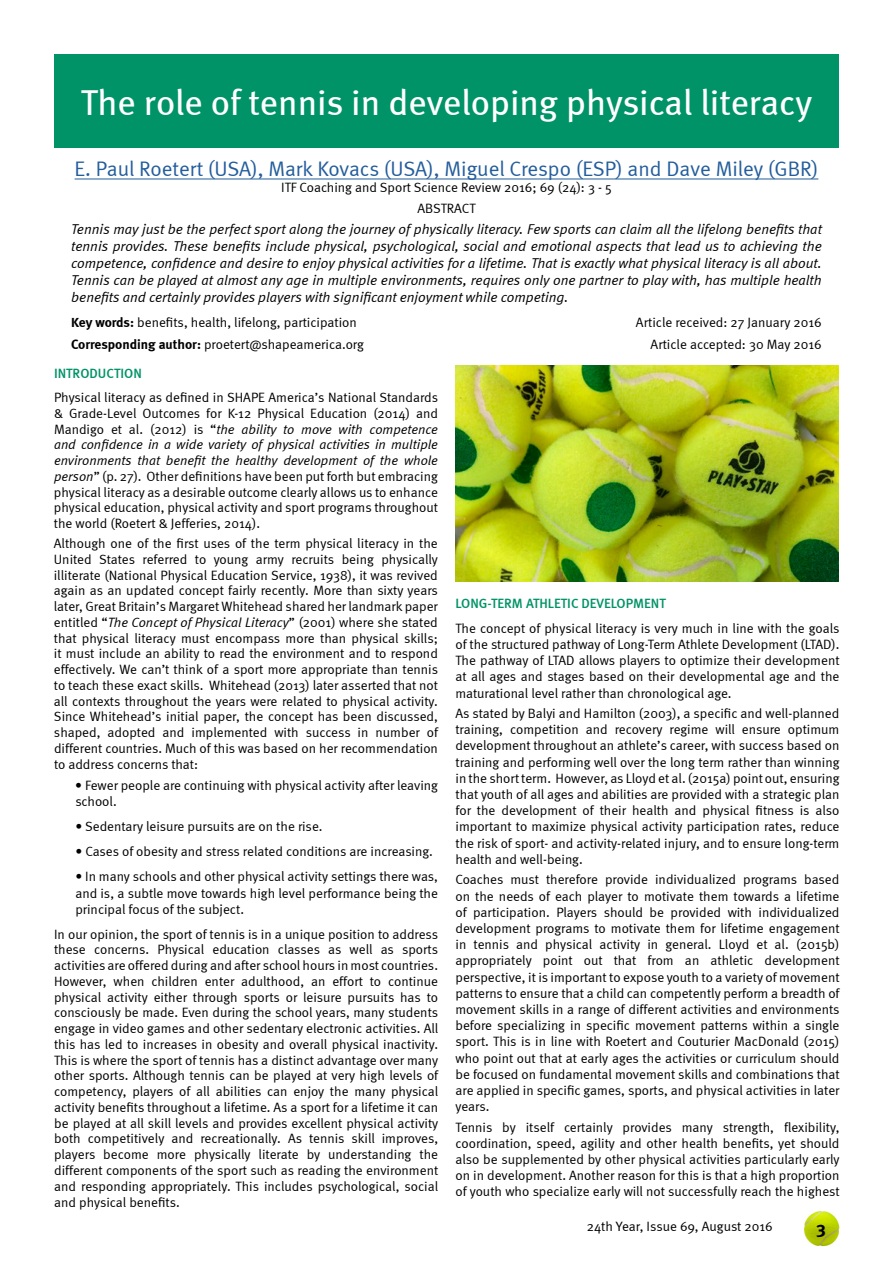
<style>
.page{position:relative;width:893px;height:1263px;background:#fff}
.page>*{position:absolute;margin:0;border:0;box-sizing:border-box;transform-origin:0 0}
.t1{font:36px "Meta";color:#fff}
.t2{font:21px "Meta Normal";color:#235d9c}
.t3{font:700 18px "Meta";color:#000}
.t4{font:italic 14.25px/17.1px "Meta Normal";color:#000;text-align:justify}
.t5{font:13.5px/15.8px "Meta Normal";color:#000;text-align:justify}
.t6{font:13.5px "Meta Medium LF";color:#009367}
.s1{font-family:"Meta";font-weight:700}
.s2{font-style:italic}
</style>
<div class="page">
<img style="left:804px;top:1211px;width:36px;height:36px">
<hr style="left:75px;top:179px;width:743px;height:1px;background:#235d9c">
<div style="left:54px;top:54px;width:785px;height:93px;background:#009367"></div>
<img style="left:455px;top:366px;width:384px;height:215px">
<h1 class="t1" style="left:81px;top:81px;width:733px">The role of tennis in developing physical literacy</h1>
<h2 class="t2" style="left:75px;top:157px;width:745px">E. Paul Roetert (USA), Mark Kovacs (USA), Miguel Crespo (ESP) and Dave Miley (GBR)</h2>
<p class="t5" style="left:281px;top:177px;width:332px;line-height:20.4px;text-align:center">ITF Coaching and Sport Science Review 2016; 69 (24): 3 - 5<br>ABSTRACT</p>
<p class="t4" style="left:71px;top:220px;width:752px">Tennis may just be the perfect sport along the journey of physically literacy. Few sports can claim all the lifelong benefits that tennis provides. These benefits include physical, psychological, social and emotional aspects that lead us to achieving the competence, confidence and desire to enjoy physical activities for a lifetime. That is exactly what physical literacy is all about.<br>Tennis can be played at almost any age in multiple environments, requires only one partner to play with, has multiple health benefits and certainly provides players with significant enjoyment while competing.</p>
<p class="t5" style="left:71px;top:314px;width:287px"><span class="s1">Key words:</span> benefits, health, lifelong, participation</p>
<p class="t5" style="left:636px;top:314px;width:187px">Article received: 27 January 2016</p>
<p class="t5" style="left:71px;top:336px;width:294px"><span class="s1">Corresponding author:</span> proetert@shapeamerica.org</p>
<p class="t5" style="left:651px;top:336px;width:173px">Article accepted: 30 May 2016</p>
<p class="t6" style="left:54px;top:365px;width:89px">INTRODUCTION</p>
<p class="t5" style="left:54px;top:389px;width:386px">Physical literacy as defined in SHAPE America’s National Standards &amp; Grade-Level Outcomes for K-12 Physical Education (2014) and Mandigo et al. (2012) is “<span class="s2">the ability to move with competence and confidence in a wide variety of physical activities in multiple environments that benefit the healthy development of the whole person</span>” (p. 27). Other definitions have been put forth but embracing physical literacy as a desirable outcome clearly allows us to enhance physical education, physical activity and sport programs throughout the world (Roetert &amp; Jefferies, 2014).</p>
<p class="t5" style="left:54px;top:535px;width:386px">Although one of the first uses of the term physical literacy in the United States referred to young army recruits being physically illiterate (National Physical Education Service, 1938), it was revived again as an updated concept fairly recently. More than sixty years later, Great Britain’s Margaret Whitehead shared her landmark paper entitled “<span class="s2">The Concept of Physical Literacy</span>” (2001) where she stated that physical literacy must encompass more than physical skills; it must include an ability to read the environment and to respond effectively. We can’t think of a sport more appropriate than tennis to teach these exact skills. Whitehead (2013) later asserted that not all contexts throughout the years were related to physical activity.<br>Since Whitehead’s initial paper, the concept has been discussed, shaped, adopted and implemented with success in number of different countries. Much of this was based on her recommendation to address concerns that:</p>
<p class="t5" style="left:75px;top:777px;width:364px;line-height:16.5px">• Fewer people are continuing with physical activity after leaving school.</p>
<p class="t5" style="left:75px;top:819px;width:249px">• Sedentary leisure pursuits are on the rise.</p>
<p class="t5" style="left:75px;top:844px;width:359px">• Cases of obesity and stress related conditions are increasing.</p>
<p class="t5" style="left:75px;top:868px;width:364px;line-height:16.5px">• In many schools and other physical activity settings there was, and is, a subtle move towards high level performance being the principal focus of the subject.</p>
<p class="t5" style="left:54px;top:926px;width:386px">In our opinion, the sport of tennis is in a unique position to address these concerns. Physical education classes as well as sports activities are offered during and after school hours in most countries.<br>However, when children enter adulthood, an effort to continue physical activity either through sports or leisure pursuits has to consciously be made. Even during the school years, many students engage in video games and other sedentary electronic activities. All this has led to increases in obesity and overall physical inactivity.<br>This is where the sport of tennis has a distinct advantage over many other sports. Although tennis can be played at very high levels of competency, players of all abilities can enjoy the many physical activity benefits throughout a lifetime. As a sport for a lifetime it can be played at all skill levels and provides excellent physical activity both competitively and recreationally. As tennis skill improves, players become more physically literate by understanding the different components of the sport such as reading the environment and responding appropriately. This includes psychological, social and physical benefits.</p>
<p class="t6" style="left:455px;top:596px;width:212px">LONG-TERM ATHLETIC DEVELOPMENT</p>
<p class="t5" style="left:455px;top:620px;width:386px;line-height:16.2px">The concept of physical literacy is very much in line with the goals of the structured pathway of Long-Term Athlete Development (LTAD).<br>The pathway of LTAD allows players to optimize their development at all ages and stages based on their developmental age and the maturational level rather than chronological age.</p>
<p class="t5" style="left:455px;top:705px;width:386px;line-height:16.2px">As stated by Balyi and Hamilton (2003), a specific and well-planned training, competition and recovery regime will ensure optimum development throughout an athlete’s career, with success based on training and performing well over the long term rather than winning in the shortterm. However, as Lloyd et al. (2015a) point out, ensuring that youth of all ages and abilities are provided with a strategic plan for the development of their health and physical fitness is also important to maximize physical activity participation rates, reduce the risk of sport- and activity-related injury, and to ensure long-term health and well-being.</p>
<p class="t5" style="left:455px;top:871px;width:386px;line-height:16.2px">Coaches must therefore provide individualized programs based on the needs of each player to motivate them towards a lifetime of participation. Players should be provided with individualized development programs to motivate them for lifetime engagement in tennis and physical activity in general. Lloyd et al. (2015b) appropriately point out that from an athletic development perspective, it is important to expose youth to a variety of movement patterns to ensure that a child can competently perform a breadth of movement skills in a range of different activities and environments before specializing in specific movement patterns within a single sport. This is in line with Roetert and Couturier MacDonald (2015) who point out that at early ages the activities or curriculum should be focused on fundamental movement skills and combinations that are applied in specific games, sports, and physical activities in later years.</p>
<p class="t5" style="left:455px;top:1119px;width:386px;line-height:16.2px">Tennis by itself certainly provides many strength, flexibility, coordination, speed, agility and other health benefits, yet should also be supplemented by other physical activities particularly early on in development. Another reason for this is that a high proportion of youth who specialize early will not successfully reach the highest</p>
<p class="t5" style="left:587px;top:1218px;width:187px">24th Year, Issue 69, August 2016</p>
<h3 class="t3" style="left:816px;top:1217px;width:11px">3</h3>
</div>
